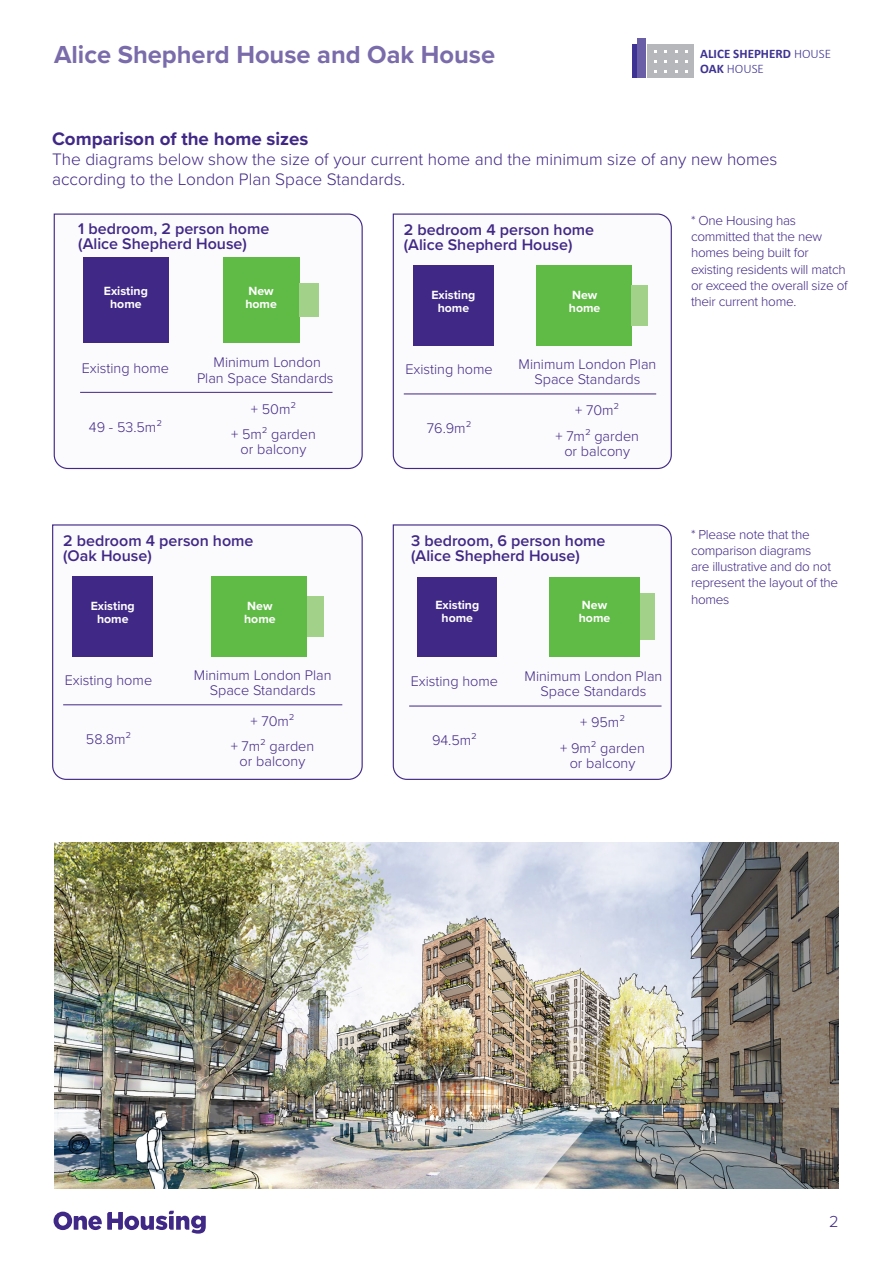
<style>
.page{position:relative;width:893px;height:1263px;background:#fff}
.page>*{position:absolute;margin:0;border:0;box-sizing:border-box;transform-origin:0 0}
._02_Title{font:700 25.5px "Proxima Nova";color:#7a6cab}
._04_Body_Text{font:700 18.75px "Proxima Nova";color:#402886}
._04_Body_Text-2{font:300 17.25px/19.5px "Proxima Nova";color:#402886}
.t1{font:300 16.5px "Proxima Nova";color:#402886}
._03_Sub_Heading_Left{font:600 16.05px/15.1px "Proxima Nova";color:#402886}
._03_Sub_Heading_Left-2{font:300 14.55px/15.1px "Proxima Nova";color:#402886;text-align:center}
._04_Body_Text-3{font:300 13.5px/16.2px "Proxima Nova";letter-spacing:-.02em;color:#402886}
.t2{font:700 13.05px/15.1px "Calibri";color:#3e3292}
._03_Sub_Heading_Left-3{font:700 12.3px/13px "Proxima Nova";color:#fff;text-align:center}
.s1{font-weight:300}
</style>
<div class="page">
<svg style="left:54px;top:1211px;width:152px;height:22px"></svg>
<div style="left:637px;top:38px;width:8px;height:40px;background:#6a5ea7"></div>
<div style="left:647px;top:44px;width:47px;height:34px;background:#b6b7bb"></div>
<div style="left:632px;top:44px;width:5px;height:34px;background:#3e3292"></div>
<img style="left:54px;top:842px;width:785px;height:346px">
<svg style="left:392px;top:524px;width:280px;height:256px"></svg>
<div style="left:417px;top:577px;width:80px;height:80px;background:#402886"></div>
<div style="left:549px;top:577px;width:91px;height:80px;background:#60bb46"></div>
<div style="left:640px;top:593px;width:14px;height:47px;background:#a2d18a"></div>
<hr style="left:409px;top:706px;width:252px;height:1px;background:#402886">
<svg style="left:53px;top:213px;width:310px;height:257px"></svg>
<div style="left:83px;top:258px;width:85px;height:85px;background:#402886"></div>
<hr style="left:80px;top:392px;width:252px;height:1px;background:#402886">
<svg style="left:392px;top:213px;width:280px;height:257px"></svg>
<div style="left:413px;top:265px;width:81px;height:81px;background:#402886"></div>
<div style="left:536px;top:265px;width:96px;height:81px;background:#60bb46"></div>
<div style="left:632px;top:286px;width:16px;height:40px;background:#a2d18a"></div>
<hr style="left:404px;top:394px;width:252px;height:1px;background:#402886">
<svg style="left:52px;top:524px;width:311px;height:256px"></svg>
<div style="left:72px;top:576px;width:81px;height:81px;background:#402886"></div>
<div style="left:212px;top:576px;width:95px;height:81px;background:#60bb46"></div>
<div style="left:307px;top:596px;width:16px;height:41px;background:#a2d18a"></div>
<hr style="left:63px;top:704px;width:279px;height:1px;background:#402886">
<div style="left:223px;top:258px;width:76px;height:85px;background:#60bb46"></div>
<div style="left:299px;top:283px;width:19px;height:34px;background:#a2d18a"></div>
<p class="_02_Title" style="left:54px;top:36px;width:443px">Alice Shepherd House and Oak House</p>
<p class="t2" style="left:700px;top:46px;width:132px">ALICE SHEPHERD <span class="s1">HOUSE<br></span>OAK <span class="s1">HOUSE</span></p>
<p class="_04_Body_Text" style="left:52px;top:125px;width:258px">Comparison of the home sizes</p>
<p class="_04_Body_Text-2" style="left:52px;top:149px;width:727px">The diagrams below show the size of your current home and the minimum size of any new homes according to the London Plan Space Standards.</p>
<p class="_03_Sub_Heading_Left" style="left:78px;top:221px;width:193px">1 bedroom, 2 person home (Alice Shepherd House)</p>
<p class="_03_Sub_Heading_Left-3" style="left:104px;top:284px;width:45px">Existing home</p>
<p class="_03_Sub_Heading_Left-3" style="left:245px;top:284px;width:33px;text-align:left">New home</p>
<p class="_03_Sub_Heading_Left" style="left:404px;top:221px;width:192px">2 bedroom 4 person home (Alice Shepherd House)</p>
<p class="_03_Sub_Heading_Left-3" style="left:431px;top:288px;width:45px">Existing home</p>
<p class="_03_Sub_Heading_Left-3" style="left:569px;top:288px;width:33px;text-align:left">New home</p>
<p class="_04_Body_Text-3" style="left:691px;top:212px;width:158px">* One Housing has committed that the new homes being built for existing residents will match or exceed the overall size of their current home.</p>
<p class="_03_Sub_Heading_Left-2" style="left:82px;top:359px;width:89px">Existing home</p>
<p class="_03_Sub_Heading_Left-2" style="left:89px;top:418px;width:75px">49 - 53.5m²</p>
<p class="_03_Sub_Heading_Left-2" style="left:197px;top:354px;width:138px">Minimum London<br>Plan Space Standards</p>
<p class="_03_Sub_Heading_Left-2" style="left:251px;top:400px;width:47px">+ 50m²</p>
<p class="_03_Sub_Heading_Left-2" style="left:231px;top:426px;width:86px">+ 5m² garden or balcony</p>
<p class="_03_Sub_Heading_Left-2" style="left:405px;top:361px;width:89px">Existing home</p>
<p class="_03_Sub_Heading_Left-2" style="left:427px;top:420px;width:46px">76.9m²</p>
<p class="_03_Sub_Heading_Left-2" style="left:519px;top:356px;width:139px">Minimum London Plan<br>Space Standards</p>
<p class="_03_Sub_Heading_Left-2" style="left:575px;top:402px;width:45px">+ 70m²</p>
<p class="_03_Sub_Heading_Left-2" style="left:555px;top:427px;width:85px">+ 7m² garden or balcony</p>
<p class="_03_Sub_Heading_Left" style="left:63px;top:532px;width:192px">2 bedroom 4 person home (Oak House)</p>
<p class="_03_Sub_Heading_Left-3" style="left:91px;top:599px;width:45px">Existing home</p>
<p class="_03_Sub_Heading_Left-3" style="left:244px;top:599px;width:33px;text-align:left">New home</p>
<p class="_03_Sub_Heading_Left" style="left:411px;top:532px;width:196px">3 bedroom, 6 person home (Alice Shepherd House)</p>
<p class="_03_Sub_Heading_Left-3" style="left:435px;top:598px;width:45px">Existing home</p>
<p class="_03_Sub_Heading_Left-3" style="left:579px;top:598px;width:33px;text-align:left">New home</p>
<p class="_04_Body_Text-3" style="left:691px;top:525px;width:149px">* Please note that the comparison diagrams<br>are illustrative and do not represent the layout of the homes</p>
<p class="_03_Sub_Heading_Left-2" style="left:65px;top:672px;width:89px">Existing home</p>
<p class="_03_Sub_Heading_Left-2" style="left:86px;top:731px;width:47px">58.8m²</p>
<p class="_03_Sub_Heading_Left-2" style="left:194px;top:667px;width:139px">Minimum London Plan<br>Space Standards</p>
<p class="_03_Sub_Heading_Left-2" style="left:250px;top:713px;width:45px">+ 70m²</p>
<p class="_03_Sub_Heading_Left-2" style="left:231px;top:737px;width:85px">+ 7m² garden or balcony</p>
<p class="_03_Sub_Heading_Left-2" style="left:411px;top:673px;width:89px">Existing home</p>
<p class="_03_Sub_Heading_Left-2" style="left:432px;top:732px;width:46px">94.5m²</p>
<p class="_03_Sub_Heading_Left-2" style="left:525px;top:668px;width:139px">Minimum London Plan<br>Space Standards</p>
<p class="_03_Sub_Heading_Left-2" style="left:580px;top:714px;width:46px">+ 95m²</p>
<p class="_03_Sub_Heading_Left-2" style="left:560px;top:740px;width:86px">+ 9m² garden or balcony</p>
<p class="t1" style="left:829px;top:1209px;width:11px">2</p>
</div>
